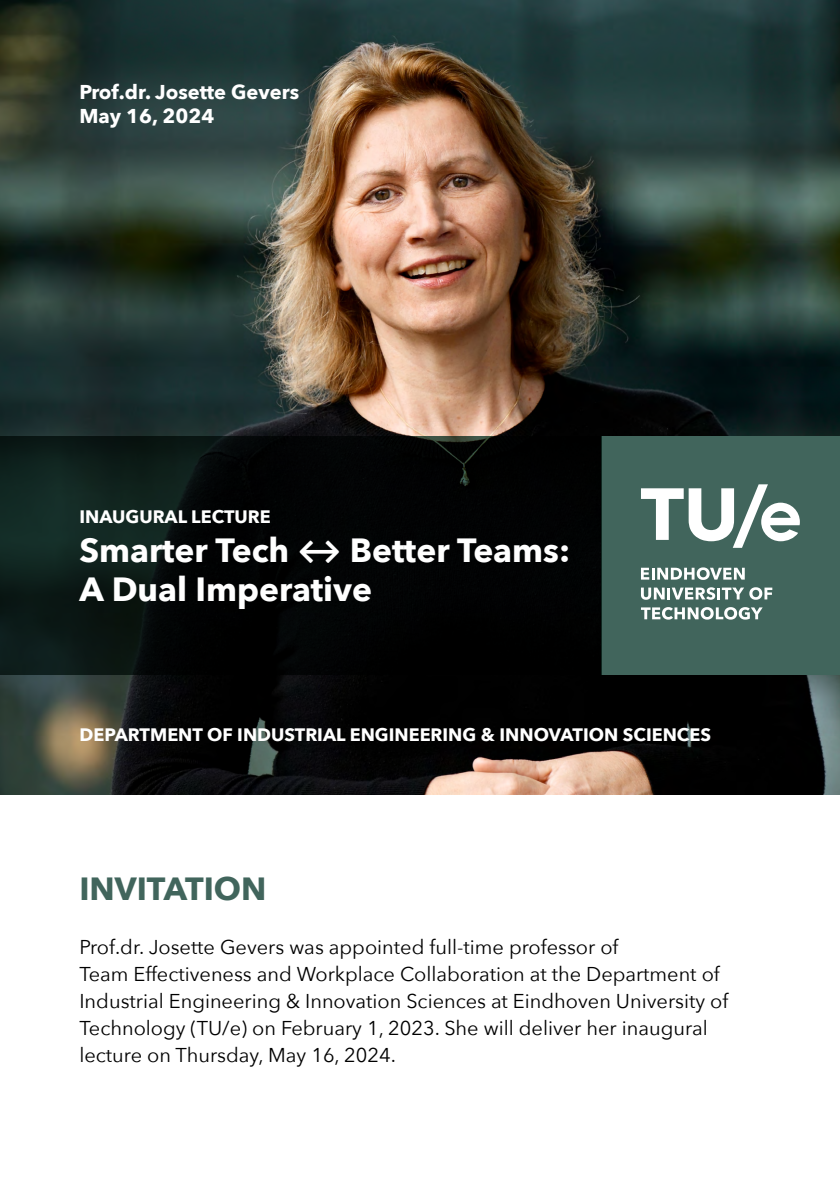
<style>
.page{position:relative;width:840px;height:1191px;background:#fff}
.page>*{position:absolute;margin:0;border:0;box-sizing:border-box;transform-origin:0 0}
.t1{font:700 33.6px/39px "Avenir Next";color:#fff}
.t2{font:700 32px "Avenir Next";color:#41655c}
.t3{font:20px/27px "Avenir Next";color:#000}
.t4{font:700 20px/24px "Avenir Next";color:#fff}
.t5{font:700 18px "Avenir Next";color:#fff}
.s1{font-family:"Calibri"}
</style>
<div class="page">
<img style="left:0;top:0;width:839px;height:794px">
<div style="left:601px;top:437px;width:238px;height:238px;background:#41655c"></div>
<svg style="left:641px;top:567px;width:103px;height:13px"></svg>
<svg style="left:641px;top:607px;width:121px;height:12px"></svg>
<svg style="left:641px;top:587px;width:102px;height:13px"></svg>
<svg style="left:749px;top:587px;width:22px;height:13px"></svg>
<svg style="left:641px;top:484px;width:158px;height:64px"></svg>
<svg style="left:0;top:437px;width:601px;height:238px;fill:#020304"></svg>
<p class="t4" style="left:79px;top:80px;width:221px">Prof.dr. Josette Gevers<br>May 16, 2024</p>
<p class="t5" style="left:79px;top:501px;width:193px">INAUGURAL LECTURE</p>
<h1 class="t1" style="left:79px;top:530px;width:492px">Smarter Tech <span class="s1">↔</span> Better Teams:<br>A Dual Imperative</h1>
<p class="t5" style="left:79px;top:718px;width:632px">DEPARTMENT OF INDUSTRIAL ENGINEERING &amp; INNOVATION SCIENCES</p>
<h2 class="t2" style="left:79px;top:860px;width:188px">INVITATION</h2>
<p class="t3" style="left:79px;top:932px;width:650px">Prof.dr. Josette Gevers was appointed full-time professor of<br>Team Effectiveness and Workplace Collaboration at the Department of Industrial Engineering &amp; Innovation Sciences at Eindhoven University of Technology (TU/e) on February 1, 2023. She will deliver her inaugural lecture on Thursday, May 16, 2024.</p>
</div>
